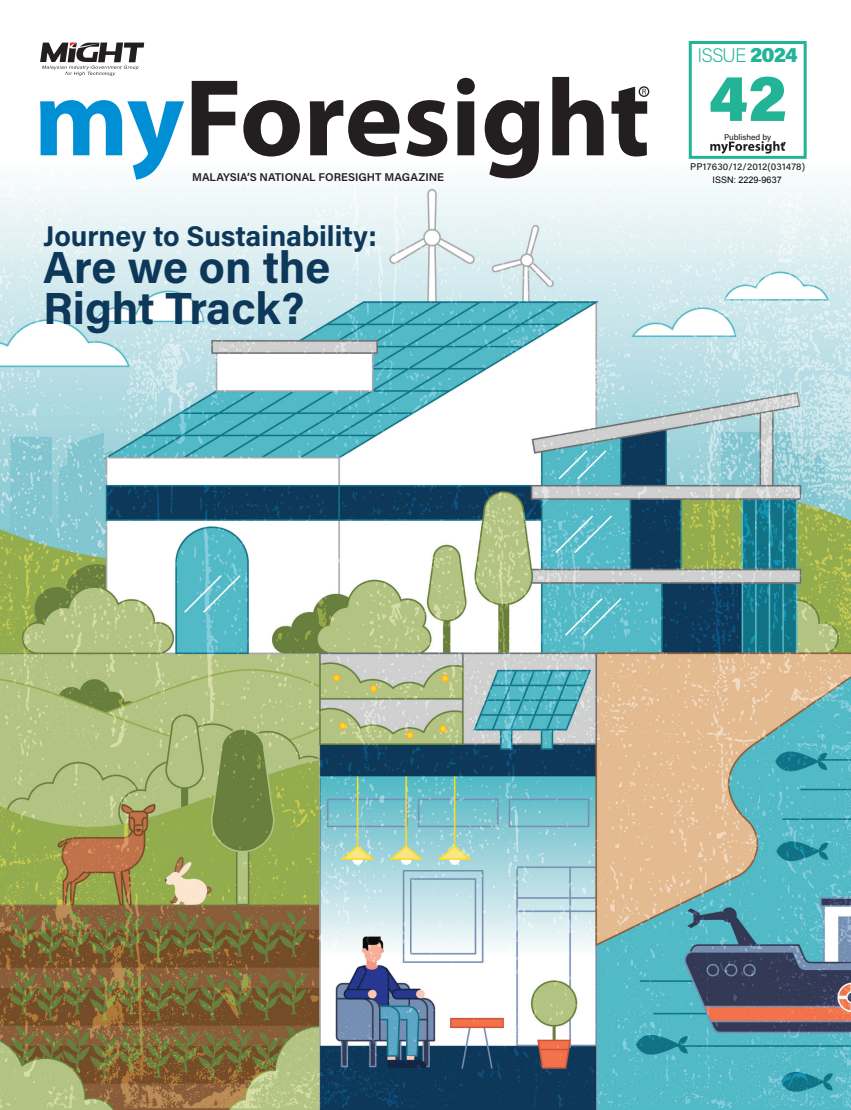
<style>
.page{position:relative;width:851px;height:1110px;background:#fff}
.page>*{position:absolute;margin:0;border:0;box-sizing:border-box;transform-origin:0 0}
.t1{font:900 66px "Acumin Pro";color:#23b497}
.t2{font:700 45px/40.5px "Acumin Pro";letter-spacing:-.005em;color:#0e3859}
.t3{font:700 28.5px "Acumin Pro";color:#0e3859}
.t4{font:200 19.5px "Acumin Pro";letter-spacing:-.05em;color:#23b497}
.t5{font:600 11.25px "Acumin Pro";color:#231f20}
.t6{font:500 9.75px "Acumin Pro";letter-spacing:.025em;color:#231f20}
.t7{font:9px "Arial";color:#000}
.t8{font:500 8.25px "Acumin Pro";color:#231f20}
.s1{font-weight:900;font-size:21px}
</style>
<div class="page">
<img style="left:0;top:41px;width:850px;height:1069px">
<svg style="left:40px;top:100px;width:144px;height:80px"></svg>
<svg style="left:192px;top:81px;width:45px;height:74px"></svg>
<svg style="left:243px;top:100px;width:57px;height:56px"></svg>
<svg style="left:310px;top:100px;width:89px;height:56px"></svg>
<svg style="left:406px;top:100px;width:41px;height:56px"></svg>
<svg style="left:457px;top:78px;width:18px;height:77px"></svg>
<svg style="left:484px;top:100px;width:55px;height:78px"></svg>
<svg style="left:552px;top:77px;width:51px;height:78px"></svg>
<svg style="left:611px;top:87px;width:36px;height:69px"></svg>
<div style="left:638px;top:86px;width:11px;height:11px;border:1px solid #231f20;border-radius:50%"></div>
<div style="left:688px;top:41px;width:118px;height:118px;border:3px solid #23b497"></div>
<svg style="left:710px;top:141px;width:75px;height:13px"></svg>
<svg style="left:40px;top:43px;width:104px;height:33px"></svg>
<p class="t5" style="left:192px;top:170px;width:253px">MALAYSIA’S NATIONAL FORESIGHT MAGAZINE</p>
<p class="t3" style="left:43px;top:216px;width:335px">Journey to Sustainability:</p>
<p class="t2" style="left:43px;top:245px;width:289px">Are we on the<br>Right Track?</p>
<p class="t4" style="left:697px;top:42px;width:101px">ISSUE <span class="s1">2024</span></p>
<p class="t1" style="left:708px;top:51px;width:80px">42</p>
<p class="t8" style="left:724px;top:131px;width:49px">Published by</p>
<p class="t6" style="left:690px;top:159px;width:116px">PP17630/12/2012(031478)</p>
<p class="t7" style="left:712px;top:174px;width:71px">ISSN: 2229-9637</p>
</div>
